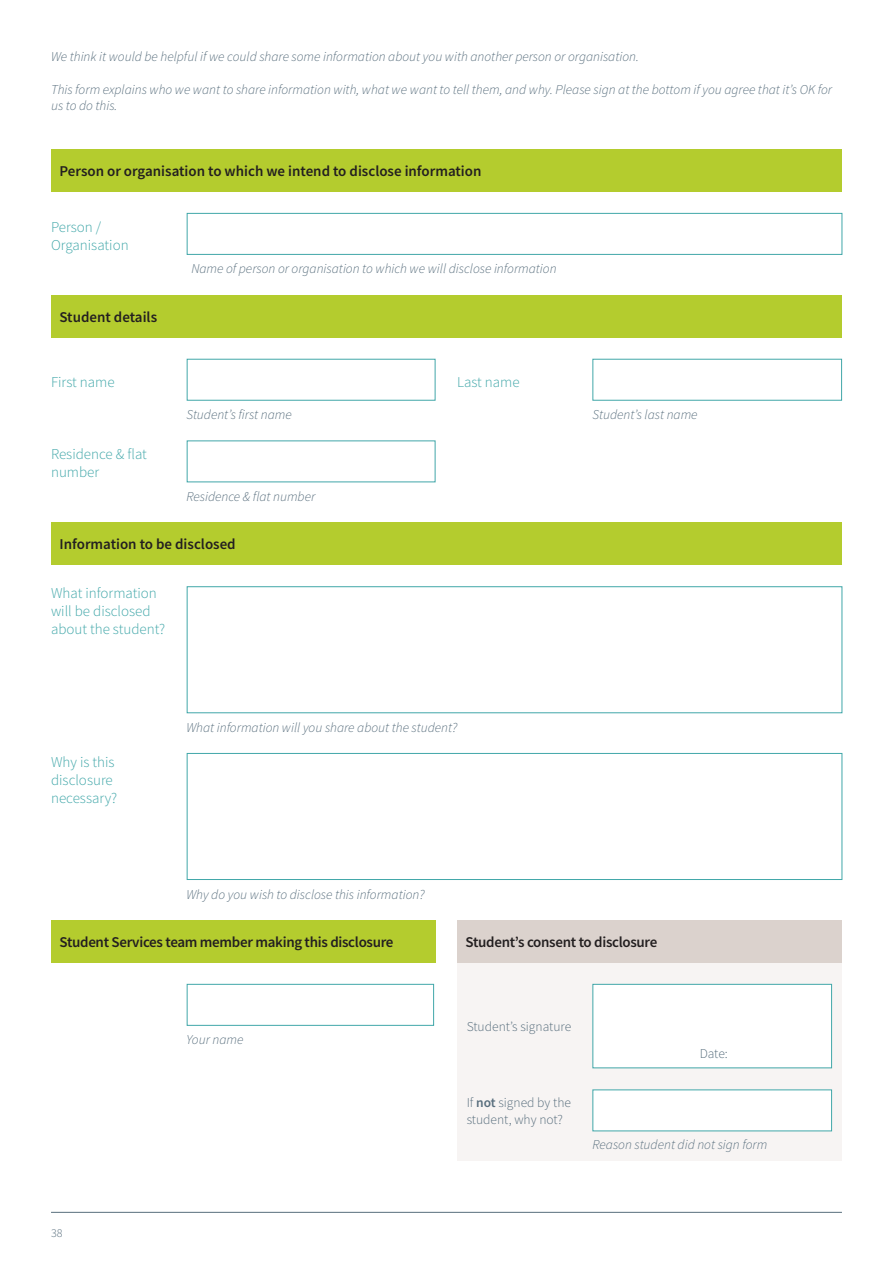
<style>
.page{position:relative;width:893px;height:1263px;background:#fff}
.page>*{position:absolute;margin:0;border:0;box-sizing:border-box;transform-origin:0 0}
.t1{font:600 15px "Source Sans Pro";letter-spacing:-.015em;color:#231f20}
.t2{font:300 15px/18px "Source Sans Pro";color:#41a7a9}
.t3{font:italic 300 13.5px/16.2px "Source Sans Pro";color:#586e7d}
.t4{font:300 13.5px/16.2px "Source Sans Pro";color:#586e7d}
.t5{font:300 12px "Source Sans Pro";color:#586e7d}
.s1{font-weight:600}
</style>
<div class="page">
<hr style="left:51px;top:1212px;width:791px;height:1px;background:#586e7d">
<div style="left:457px;top:961px;width:385px;height:200px;background:#f7f4f3"></div>
<div style="left:51px;top:149px;width:791px;height:43px;background:#b4cc2e"></div>
<div style="left:51px;top:295px;width:791px;height:43px;background:#b4cc2e"></div>
<div style="left:51px;top:522px;width:791px;height:43px;background:#b4cc2e"></div>
<div style="left:51px;top:920px;width:385px;height:43px;background:#b4cc2e"></div>
<div style="left:457px;top:920px;width:385px;height:43px;background:#dbd2cd"></div>
<div style="left:187px;top:213px;width:655px;height:42px;border:1px solid #41a7a9"></div>
<div style="left:187px;top:586px;width:655px;height:127px;border:1px solid #41a7a9"></div>
<div style="left:187px;top:753px;width:655px;height:127px;border:1px solid #41a7a9"></div>
<div style="left:187px;top:984px;width:247px;height:42px;border:1px solid #41a7a9"></div>
<div style="left:187px;top:359px;width:248px;height:42px;border:1px solid #41a7a9"></div>
<div style="left:592px;top:359px;width:250px;height:42px;border:1px solid #41a7a9"></div>
<div style="left:592px;top:1089px;width:240px;height:42px;background:#fff"></div>
<div style="left:592px;top:984px;width:240px;height:84px;background:#fff;border:1px solid #41a7a9"></div>
<p class="t3" style="left:51px;top:49px;width:589px">We think it would be helpful if we could share some information about you with another person or organisation.</p>
<p class="t3" style="left:51px;top:81px;width:783px">This form explains who we want to share information with, what we want to tell them, and why. Please sign at the bottom if you agree that it’s OK for us to do this.</p>
<p class="t1" style="left:60px;top:161px;width:423px">Person or organisation to which we intend to disclose information</p>
<p class="t2" style="left:51px;top:218px;width:79px">Person /<br>Organisation</p>
<p class="t1" style="left:60px;top:307px;width:99px">Student details</p>
<p class="t3" style="left:191px;top:261px;width:367px">Name of person or organisation to which we will disclose information</p>
<p class="t2" style="left:51px;top:373px;width:65px">First name</p>
<p class="t2" style="left:457px;top:373px;width:64px">Last name</p>
<p class="t2" style="left:51px;top:445px;width:97px">Residence &amp; flat number</p>
<p class="t3" style="left:186px;top:407px;width:107px">Student’s first name</p>
<p class="t3" style="left:592px;top:407px;width:107px">Student’s last name</p>
<p class="t3" style="left:186px;top:488px;width:130px">Residence &amp; flat number</p>
<p class="t1" style="left:60px;top:534px;width:178px">Information to be disclosed</p>
<p class="t2" style="left:51px;top:584px;width:116px">What information will be disclosed about the student?</p>
<p class="t2" style="left:51px;top:753px;width:68px">Why is this disclosure necessary?</p>
<p class="t3" style="left:186px;top:719px;width:272px">What information will you share about the student?</p>
<p class="t3" style="left:186px;top:886px;width:240px">Why do you wish to disclose this information?</p>
<p class="t1" style="left:60px;top:932px;width:335px">Student Services team member making this disclosure</p>
<p class="t1" style="left:466px;top:932px;width:193px">Student’s consent to disclosure</p>
<p class="t5" style="left:51px;top:1225px;width:13px">38</p>
<p class="t3" style="left:186px;top:1032px;width:58px">Your name</p>
<p class="t4" style="left:467px;top:1018px;width:106px">Student’s signature</p>
<p class="t4" style="left:467px;top:1095px;width:106px">If <span class="s1">not</span> signed by the student, why not?</p>
<p class="t4" style="left:700px;top:1046px;width:30px">Date:</p>
<p class="t3" style="left:592px;top:1136px;width:176px">Reason student did not sign form</p>
</div>
